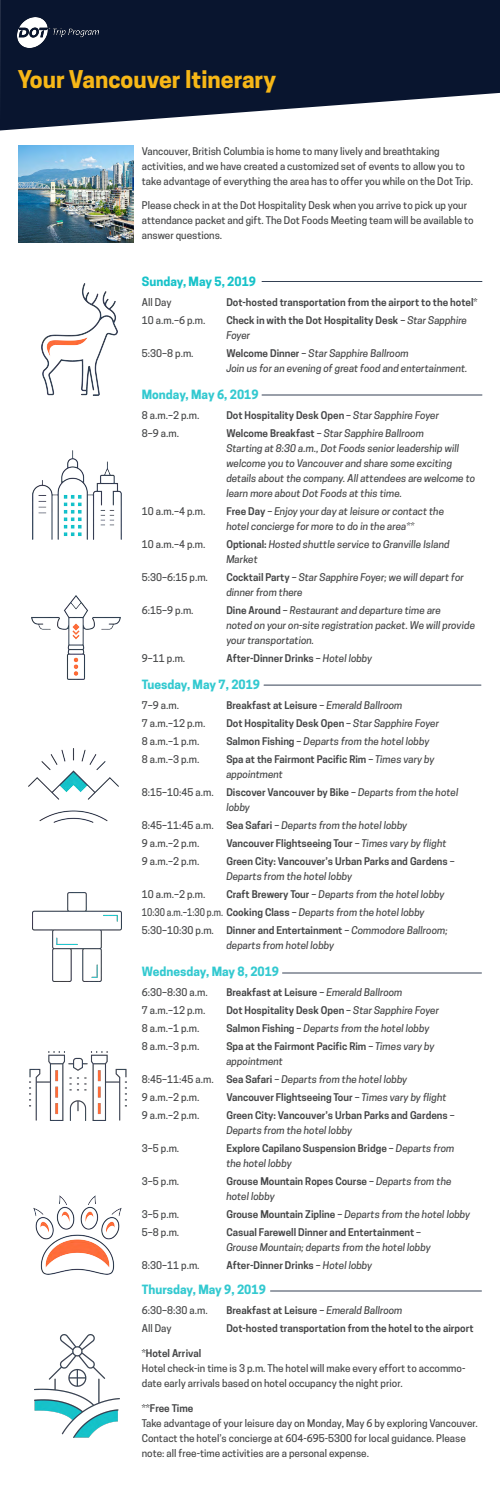
<style>
.page{position:relative;width:500px;height:1500px;background:#fff}
.page>*{position:absolute;margin:0;border:0;box-sizing:border-box;transform-origin:0 0}
.t1{font:700 23px "Cooper Hewitt";color:#f7b717}
.t2{font:700 12px "Cooper Hewitt";color:#33c9d0}
.t3{font:700 12px "Cooper Hewitt";color:#17c2c9}
.t4{font:italic 500 10px/15px "Cooper Hewitt";color:#454647}
.t5{font:500 10px/15px "Cooper Hewitt";color:#454647}
.t6{font:600 10px/15px "Cooper Hewitt";color:#454647}
.s1{font-weight:500;font-style:italic}
.s2{font-weight:600;font-style:normal}
.s3{font-style:normal}
</style>
<div class="page">
<svg style="left:0;top:0;width:500px;height:131px;background:#2e384e"></svg>
<img style="left:18px;top:18px;width:81px;height:30px">
<img style="left:18px;top:145px;width:116px;height:97px">
<img style="left:41px;top:284px;width:76px;height:112px">
<img style="left:29px;top:748px;width:89px;height:75px">
<img style="left:31px;top:596px;width:90px;height:84px">
<img style="left:32px;top:450px;width:90px;height:90px">
<img style="left:32px;top:892px;width:90px;height:90px">
<img style="left:33px;top:1195px;width:88px;height:80px">
<img style="left:30px;top:1052px;width:97px;height:69px">
<img style="left:35px;top:1334px;width:85px;height:103px">
<hr style="left:262px;top:281px;width:220px;height:1px;background:#344154">
<hr style="left:262px;top:394px;width:220px;height:2px;background:#344154">
<hr style="left:264px;top:685px;width:217px;height:1px;background:#344154">
<hr style="left:282px;top:972px;width:200px;height:2px;background:#344154">
<hr style="left:270px;top:1290px;width:212px;height:2px;background:#344154">
<p class="t1" style="left:18px;top:65px;width:260px">Your Vancouver Itinerary</p>
<p class="t5" style="left:142px;top:143px;width:333px">Vancouver, British Columbia is home to many lively and breathtaking activities, and we have created a customized set of events to allow you to take advantage of everything the area has to offer you while on the Dot Trip.</p>
<p class="t5" style="left:142px;top:197px;width:333px">Please check in at the Dot Hospitality Desk when you arrive to pick up your attendance packet and gift. The Dot Foods Meeting team will be available to answer questions.</p>
<p class="t3" style="left:142px;top:274px;width:116px">Sunday, May 5, 2019</p>
<p class="t5" style="left:142px;top:295px;width:31px">All Day</p>
<p class="t6" style="left:226px;top:295px;width:253px">Dot-hosted transportation from the airport to the hotel*</p>
<p class="t5" style="left:142px;top:313px;width:65px">10 a.m.–6 p.m.</p>
<p class="t6" style="left:226px;top:313px;width:242px">Check in with the Dot Hospitality Desk <span class="s1">– Star Sapphire<br>Foyer</span></p>
<p class="t5" style="left:142px;top:346px;width:53px">5:30–8 p.m.</p>
<p class="t4" style="left:226px;top:346px;width:243px"><span class="s2">Welcome Dinner</span> – Star Sapphire Ballroom<br>Join us for an evening of great food and entertainment.</p>
<p class="t2" style="left:142px;top:387px;width:118px">Monday, May 6, 2019</p>
<p class="t5" style="left:142px;top:408px;width:59px">8 a.m.–2 p.m.</p>
<p class="t6" style="left:226px;top:408px;width:214px">Dot Hospitality Desk Open <span class="s1">– Star Sapphire Foyer</span></p>
<p class="t5" style="left:142px;top:426px;width:39px">8–9 a.m.</p>
<p class="t4" style="left:226px;top:426px;width:250px"><span class="s2">Welcome Breakfast</span> – Star Sapphire Ballroom<br>Starting at 8:30 a.m., Dot Foods senior leadership will welcome you to Vancouver and share some exciting details about the company. All attendees are welcome to learn more about Dot Foods at this time.</p>
<p class="t5" style="left:142px;top:504px;width:65px">10 a.m.–4 p.m.</p>
<p class="t4" style="left:226px;top:504px;width:219px"><span class="s2">Free Day</span> – Enjoy your day at leisure or contact the hotel concierge for more to do in the area**</p>
<p class="t5" style="left:142px;top:537px;width:65px">10 a.m.–4 p.m.</p>
<p class="t4" style="left:226px;top:537px;width:225px"><span class="s2">Optional:</span> Hosted shuttle service to Granville Island<br>Market</p>
<p class="t5" style="left:142px;top:570px;width:68px">5:30–6:15 p.m.</p>
<p class="t4" style="left:226px;top:570px;width:239px"><span class="s2">Cocktail Party</span> – Star Sapphire Foyer; we will depart for dinner from there</p>
<p class="t5" style="left:142px;top:603px;width:53px">6:15–9 p.m.</p>
<p class="t4" style="left:226px;top:603px;width:250px"><span class="s2">Dine Around</span> – Restaurant and departure time are<br>noted on your on-site registration packet. We will provide your transportation.</p>
<p class="t5" style="left:142px;top:651px;width:45px">9–11 p.m.</p>
<p class="t6" style="left:226px;top:651px;width:147px">After-Dinner Drinks <span class="s1">– Hotel lobby</span></p>
<p class="t2" style="left:142px;top:677px;width:120px">Tuesday, May 7, 2019</p>
<p class="t5" style="left:142px;top:698px;width:39px">7–9 a.m.</p>
<p class="t6" style="left:226px;top:698px;width:178px">Breakfast at Leisure <span class="s1">– Emerald Ballroom</span></p>
<p class="t5" style="left:142px;top:716px;width:65px">7 a.m.–12 p.m.</p>
<p class="t6" style="left:226px;top:716px;width:214px">Dot Hospitality Desk Open <span class="s1">– Star Sapphire Foyer</span></p>
<p class="t5" style="left:142px;top:734px;width:59px">8 a.m.–1 p.m.</p>
<p class="t4" style="left:226px;top:734px;width:205px"><span class="s2">Salmon Fishing</span> – Departs from the hotel lobby</p>
<p class="t5" style="left:142px;top:752px;width:59px">8 a.m.–3 p.m.</p>
<p class="t6" style="left:226px;top:752px;width:210px">Spa at the Fairmont Pacific Rim <span class="s1">– Times vary by appointment</span></p>
<p class="t5" style="left:142px;top:785px;width:73px">8:15–10:45 a.m.</p>
<p class="t4" style="left:226px;top:785px;width:233px"><span class="s2">Discover Vancouver by Bike</span> – Departs from the hotel lobby</p>
<p class="t5" style="left:142px;top:818px;width:73px">8:45–11:45 a.m.</p>
<p class="t4" style="left:226px;top:818px;width:182px"><span class="s2">Sea Safari</span> – Departs from the hotel lobby</p>
<p class="t5" style="left:142px;top:836px;width:59px">9 a.m.–2 p.m.</p>
<p class="t6" style="left:226px;top:836px;width:222px">Vancouver Flightseeing Tour <span class="s1">– Times vary by flight</span></p>
<p class="t5" style="left:142px;top:854px;width:59px">9 a.m.–2 p.m.</p>
<p class="t6" style="left:226px;top:854px;width:230px">Green City: Vancouver’s Urban Parks and Gardens <span class="s1">–<br>Departs from the hotel lobby</span></p>
<p class="t5" style="left:142px;top:887px;width:65px">10 a.m.–2 p.m.</p>
<p class="t4" style="left:226px;top:887px;width:220px"><span class="s2">Craft Brewery Tour</span> – Departs from the hotel lobby</p>
<p class="t4" style="left:142px;top:905px;width:284px"><span class="s3">10:30 a.m.–1:30 p.m.</span> <span class="s2">Cooking Class</span> – Departs from the hotel lobby</p>
<p class="t4" style="left:226px;top:923px;width:223px;text-indent:-84px"><span class="s3">5:30–10:30 p.m.</span> <span class="s2">Dinner and Entertainment</span> – Commodore Ballroom; departs from hotel lobby</p>
<p class="t2" style="left:142px;top:964px;width:139px">Wednesday, May 8, 2019</p>
<p class="t5" style="left:142px;top:985px;width:67px">6:30–8:30 a.m.</p>
<p class="t6" style="left:226px;top:985px;width:178px">Breakfast at Leisure <span class="s1">– Emerald Ballroom</span></p>
<p class="t5" style="left:142px;top:1003px;width:65px">7 a.m.–12 p.m.</p>
<p class="t6" style="left:226px;top:1003px;width:214px">Dot Hospitality Desk Open <span class="s1">– Star Sapphire Foyer</span></p>
<p class="t5" style="left:142px;top:1021px;width:59px">8 a.m.–1 p.m.</p>
<p class="t4" style="left:226px;top:1021px;width:205px"><span class="s2">Salmon Fishing</span> – Departs from the hotel lobby</p>
<p class="t5" style="left:142px;top:1039px;width:59px">8 a.m.–3 p.m.</p>
<p class="t6" style="left:226px;top:1039px;width:210px">Spa at the Fairmont Pacific Rim <span class="s1">– Times vary by appointment</span></p>
<p class="t5" style="left:142px;top:1072px;width:73px">8:45–11:45 a.m.</p>
<p class="t4" style="left:226px;top:1072px;width:182px"><span class="s2">Sea Safari</span> – Departs from the hotel lobby</p>
<p class="t5" style="left:142px;top:1090px;width:59px">9 a.m.–2 p.m.</p>
<p class="t6" style="left:226px;top:1090px;width:222px">Vancouver Flightseeing Tour <span class="s1">– Times vary by flight</span></p>
<p class="t5" style="left:142px;top:1108px;width:59px">9 a.m.–2 p.m.</p>
<p class="t6" style="left:226px;top:1108px;width:230px">Green City: Vancouver’s Urban Parks and Gardens <span class="s1">–<br>Departs from the hotel lobby</span></p>
<p class="t5" style="left:142px;top:1141px;width:39px">3–5 p.m.</p>
<p class="t6" style="left:226px;top:1141px;width:230px">Explore Capilano Suspension Bridge <span class="s1">– Departs from the hotel lobby</span></p>
<p class="t5" style="left:142px;top:1174px;width:39px">3–5 p.m.</p>
<p class="t6" style="left:226px;top:1174px;width:227px">Grouse Mountain Ropes Course <span class="s1">– Departs from the hotel lobby</span></p>
<p class="t5" style="left:142px;top:1207px;width:39px">3–5 p.m.</p>
<p class="t4" style="left:226px;top:1207px;width:245px"><span class="s2">Grouse Mountain Zipline</span> – Departs from the hotel lobby</p>
<p class="t5" style="left:142px;top:1225px;width:39px">5–8 p.m.</p>
<p class="t4" style="left:226px;top:1225px;width:206px"><span class="s2">Casual Farewell Dinner and Entertainment</span> –<br>Grouse Mountain; departs from the hotel lobby</p>
<p class="t5" style="left:142px;top:1258px;width:59px">8:30–11 p.m.</p>
<p class="t6" style="left:226px;top:1258px;width:147px">After-Dinner Drinks <span class="s1">– Hotel lobby</span></p>
<p class="t2" style="left:142px;top:1282px;width:126px">Thursday, May 9, 2019</p>
<p class="t5" style="left:142px;top:1302px;width:67px">6:30–8:30 a.m.</p>
<p class="t6" style="left:226px;top:1302px;width:178px">Breakfast at Leisure <span class="s1">– Emerald Ballroom</span></p>
<p class="t5" style="left:142px;top:1320px;width:31px">All Day</p>
<p class="t6" style="left:226px;top:1320px;width:249px">Dot-hosted transportation from the hotel to the airport</p>
<p class="t6" style="left:142px;top:1345px;width:61px">*Hotel Arrival</p>
<p class="t5" style="left:142px;top:1360px;width:325px">Hotel check-in time is 3 p.m. The hotel will make every effort to accommo&shy;date early arrivals based on hotel occupancy the night prior.</p>
<p class="t6" style="left:142px;top:1400px;width:53px">**Free Time</p>
<p class="t5" style="left:142px;top:1415px;width:338px">Take advantage of your leisure day on Monday, May 6 by exploring Vancouver.<br>Contact the hotel’s concierge at 604-695-5300 for local guidance. Please note: all free-time activities are a personal expense.</p>
</div>
